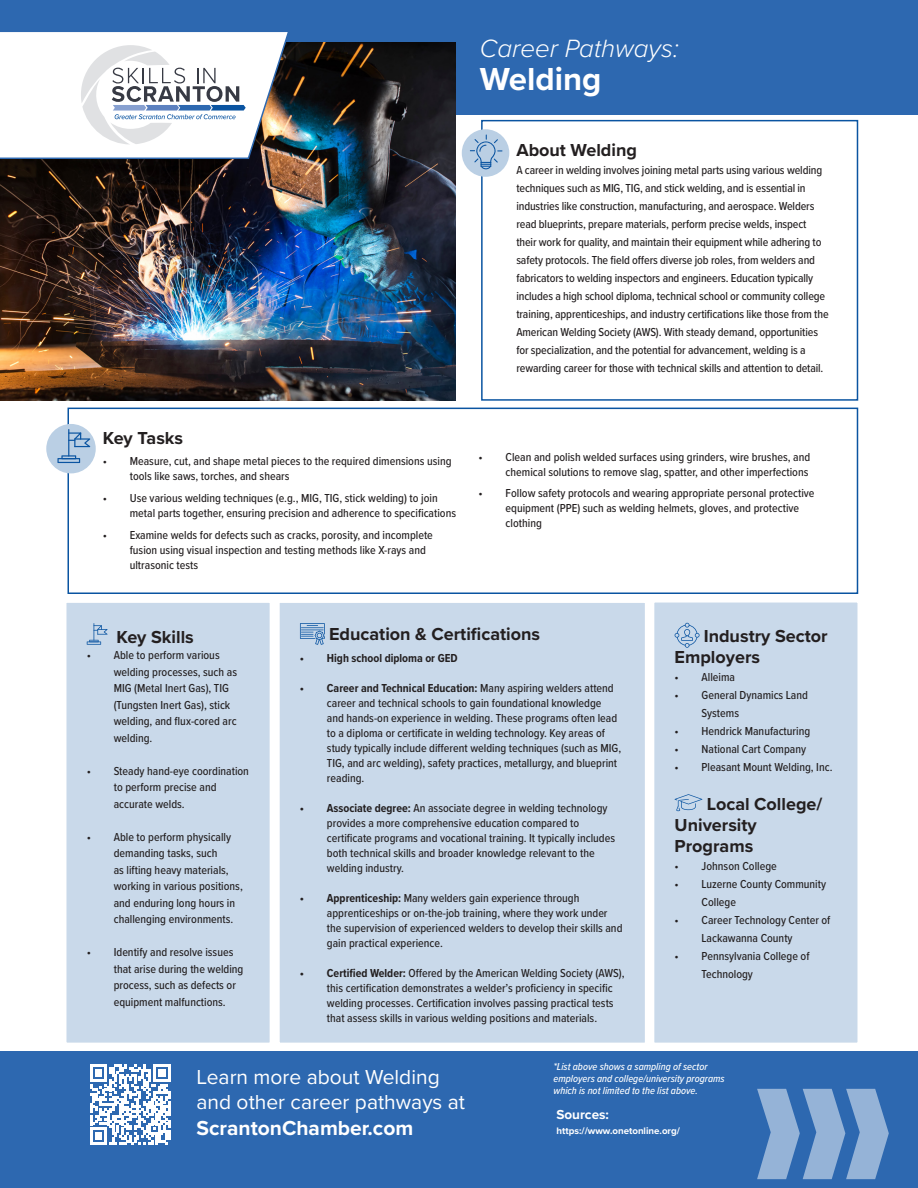
<style>
.page{position:relative;width:918px;height:1188px;background:#fff}
.page>*{position:absolute;margin:0;border:0;box-sizing:border-box;transform-origin:0 0}
.Name_Sake{font:700 33px "Proxima Nova";color:#fff}
.t1{font:italic 300 25.95px "Proxima Nova";color:#fff}
.Learn_More{font:21px/25.3px "Proxima Nova";color:#fff}
.t2{font:700 18px/21px "Proxima Nova";color:#231f20}
.t3{font:700 13.5px "Proxima Nova";color:#fff}
.t4{font:500 12px/15px "Proxima Nova Cond";color:#231f20}
.t5{font:700 12px "Proxima Nova Cond";color:#231f20}
.t6{font:italic 500 10.5px/12px "Proxima Nova Cond";color:#fff}
.t7{font:700 9.75px "Proxima Nova";color:#fff}
.s1{font-weight:700}
</style>
<div class="page">
<div style="left:0;top:1052px;width:918px;height:136px;background:#2d68b0"></div>
<div style="left:0;top:0;width:918px;height:115px;background:#2d68b0"></div>
<div style="left:481px;top:120px;width:377px;height:281px;border:2px solid #0a54a1"></div>
<div style="left:68px;top:408px;width:790px;height:186px;border:2px solid #0a54a1"></div>
<div style="left:65px;top:601px;width:206px;height:443px;background:#c9d9ea"></div>
<svg style="left:87px;top:623px;width:20px;height:21px"></svg>
<div style="left:63px;top:600px;width:210px;height:446px;border:3px solid #fff"></div>
<div style="left:462px;top:129px;width:47px;height:48px;background:#bacfe4;border-radius:50%"></div>
<svg style="left:470px;top:135px;width:32px;height:34px"></svg>
<div style="left:46px;top:424px;width:50px;height:49px;background:#bacfe4;border-radius:50%"></div>
<svg style="left:57px;top:429px;width:33px;height:34px"></svg>
<img style="left:0;top:43px;width:455px;height:358px">
<svg style="left:0;top:32px;width:291px;height:128px"></svg>
<svg style="left:757px;top:1089px;width:132px;height:90px"></svg>
<svg style="left:90px;top:1064px;width:80px;height:81px"></svg>
<div style="left:278px;top:601px;width:368px;height:443px;background:#c9d9ea"></div>
<svg style="left:300px;top:623px;width:24px;height:22px"></svg>
<div style="left:277px;top:600px;width:371px;height:446px;border:3px solid #fff"></div>
<div style="left:653px;top:601px;width:206px;height:443px;background:#c9d9ea"></div>
<svg style="left:675px;top:623px;width:24px;height:25px"></svg>
<svg style="left:675px;top:794px;width:27px;height:17px"></svg>
<div style="left:651px;top:600px;width:209px;height:446px;border:3px solid #fff"></div>
<p class="t1" style="left:480px;top:29px;width:200px">Career Pathways:</p>
<p class="Name_Sake" style="left:480px;top:55px;width:123px">Welding</p>
<p class="t2" style="left:103px;top:427px;width:82px">Key Tasks</p>
<p class="t4" style="left:130px;top:453px;width:323px;text-indent:-27px">• Measure, cut, and shape metal pieces to the required dimensions using tools like saws, torches, and shears</p>
<p class="t4" style="left:130px;top:490px;width:328px;text-indent:-27px">• Use various welding techniques (e.g., MIG, TIG, stick welding) to join metal parts together, ensuring precision and adherence to specifications</p>
<p class="t4" style="left:130px;top:527px;width:305px;text-indent:-27px">• Examine welds for defects such as cracks, porosity, and incomplete fusion using visual inspection and testing methods like X-rays and ultrasonic tests</p>
<p class="t2" style="left:516px;top:139px;width:122px">About Welding</p>
<p class="t4" style="left:516px;top:160px;width:314px;line-height:18px">A career in welding involves joining metal parts using various welding techniques such as MIG, TIG, and stick welding, and is essential in industries like construction, manufacturing, and aerospace. Welders read blueprints, prepare materials, perform precise welds, inspect their work for quality, and maintain their equipment while adhering to safety protocols. The field offers diverse job roles, from welders and fabricators to welding inspectors and engineers. Education typically includes a high school diploma, technical school or community college training, apprenticeships, and industry certifications like those from the American Welding Society (AWS). With steady demand, opportunities for specialization, and the potential for advancement, welding is a rewarding career for those with technical skills and attention to detail.</p>
<p class="t4" style="left:479px;top:449px;width:333px;text-align:right">• Clean and polish welded surfaces using grinders, wire brushes, and chemical solutions to remove slag, spatter, and other imperfections</p>
<p class="t4" style="left:506px;top:485px;width:310px;text-indent:-27px">• Follow safety protocols and wearing appropriate personal protective equipment (PPE) such as welding helmets, gloves, and protective clothing</p>
<p class="t2" style="left:116px;top:626px;width:79px">Key Skills</p>
<p class="t4" style="left:114px;top:647px;width:125px;line-height:16.5px;text-indent:-27px">• Able to perform various welding processes, such as<br>MIG (Metal Inert Gas), TIG (Tungsten Inert Gas), stick welding, and flux-cored arc welding.</p>
<p class="t4" style="left:114px;top:762px;width:137px;line-height:16.5px;text-indent:-27px">• Steady hand-eye coordination to perform precise and accurate welds.</p>
<p class="t4" style="left:114px;top:828px;width:131px;line-height:16.5px;text-indent:-27px">• Able to perform physically demanding tasks, such<br>as lifting heavy materials, working in various positions, and enduring long hours in challenging environments.</p>
<p class="t4" style="left:114px;top:944px;width:131px;line-height:16.5px;text-indent:-27px">• Identify and resolve issues that arise during the welding process, such as defects or equipment malfunctions.</p>
<p class="t2" style="left:329px;top:623px;width:213px">Education &amp; Certifications</p>
<p class="t5" style="left:300px;top:649px;width:159px">• High school diploma or GED</p>
<p class="t4" style="left:327px;top:680px;width:296px;text-indent:-27px"><span class="s1">• Career and Technical Education:</span> Many aspiring welders attend career and technical schools to gain foundational knowledge and hands-on experience in welding. These programs often lead to a diploma or certificate in welding technology. Key areas of study typically include different welding techniques (such as MIG, TIG, and arc welding), safety practices, metallurgy, and blueprint reading.</p>
<p class="t4" style="left:327px;top:800px;width:290px;text-indent:-27px"><span class="s1">• Associate degree:</span> An associate degree in welding technology provides a more comprehensive education compared to certificate programs and vocational training. It typically includes both technical skills and broader knowledge relevant to the welding industry.</p>
<p class="t4" style="left:327px;top:890px;width:297px;text-indent:-27px"><span class="s1">• Apprenticeship:</span> Many welders gain experience through apprenticeships or on-the-job training, where they work under the supervision of experienced welders to develop their skills and gain practical experience.</p>
<p class="t4" style="left:327px;top:965px;width:299px;text-indent:-27px"><span class="s1">• Certified Welder:</span> Offered by the American Welding Society (AWS), this certification demonstrates a welder’s proficiency in specific welding processes. Certification involves passing practical tests that assess skills in various welding positions and materials.</p>
<p class="t2" style="left:675px;top:625px;width:155px;text-indent:29px">Industry Sector<br>Employers</p>
<p class="t4" style="left:675px;top:669px;width:62px">• Alleima</p>
<p class="t4" style="left:702px;top:685px;width:108px;line-height:18px;text-indent:-27px">• General Dynamics Land<br>Systems</p>
<p class="t4" style="left:675px;top:723px;width:137px">• Hendrick Manufacturing</p>
<p class="t4" style="left:675px;top:741px;width:133px">• National Cart Company</p>
<p class="t4" style="left:675px;top:759px;width:159px">• Pleasant Mount Welding, Inc.</p>
<p class="t2" style="left:707px;top:793px;width:117px">Local College/</p>
<p class="t2" style="left:675px;top:814px;width:84px">University<br>Programs</p>
<p class="t4" style="left:675px;top:858px;width:104px">• Johnson College</p>
<p class="t4" style="left:702px;top:874px;width:126px;line-height:18px;text-indent:-27px">• Luzerne County Community<br>College</p>
<p class="t4" style="left:702px;top:910px;width:130px;line-height:18px;text-indent:-27px">• Career Technology Center of<br>Lackawanna County</p>
<p class="t4" style="left:702px;top:946px;width:109px;line-height:18px;text-indent:-27px">• Pennsylvania College of<br>Technology</p>
<p class="Learn_More" style="left:197px;top:1063px;width:270px">Learn more about Welding and other career pathways at<br><span class="s1">ScrantonChamber.com</span></p>
<p class="t6" style="left:554px;top:1060px;width:156px">*List above shows a sampling of sector</p>
<p class="t6" style="left:554px;top:1072px;width:173px">employers and college/university programs which is not limited to the list above.</p>
<p class="t3" style="left:556px;top:1104px;width:54px">Sources:</p>
<p class="t7" style="left:556px;top:1123px;width:125px">https://www.onetonline.org/</p>
</div>
